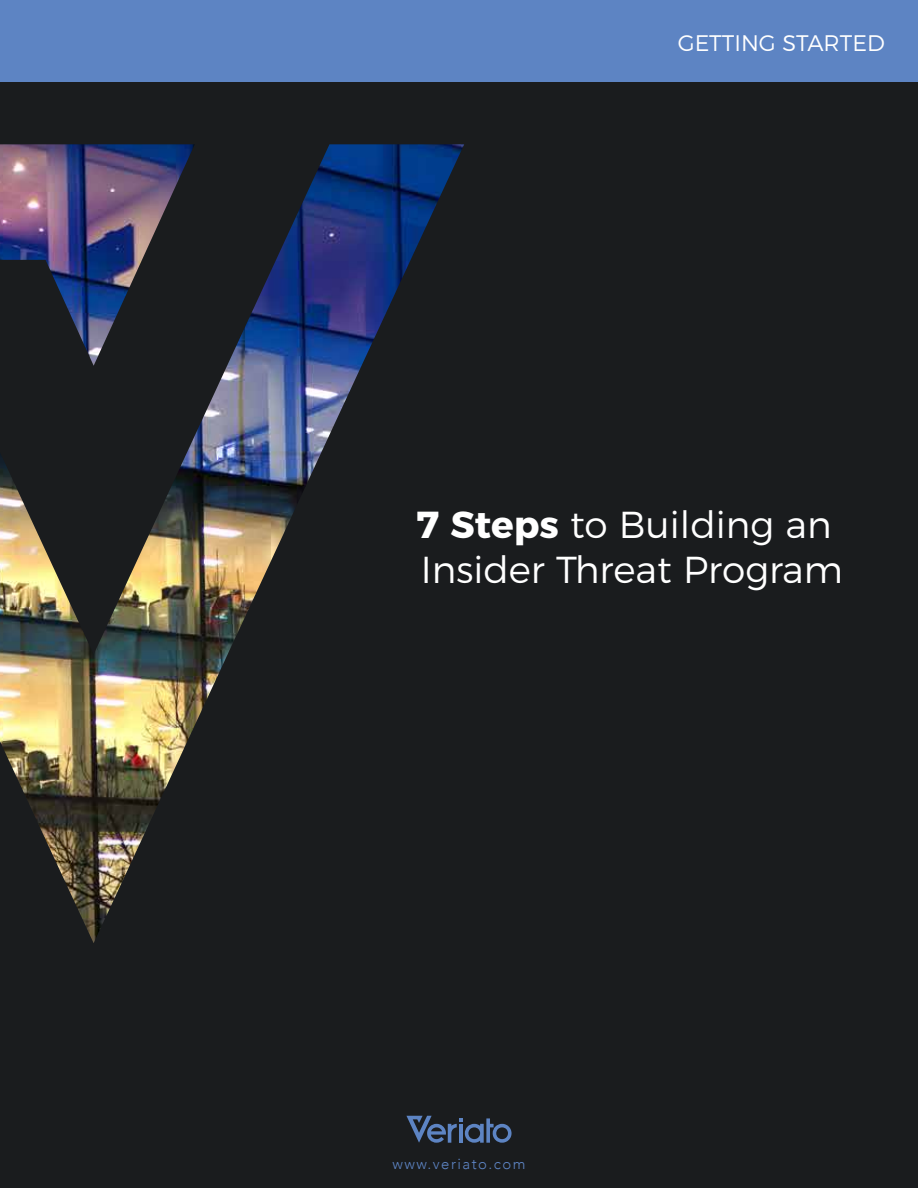
<style>
.page{position:relative;width:918px;height:1188px;background:#1a1c1e}
.page>*{position:absolute;margin:0;border:0;box-sizing:border-box;transform-origin:0 0}
.t1{font:300 37.5px/45px "Montserrat";color:#fff}
.t2{font:300 22.5px "Montserrat";color:#fff}
.t3{font:300 15px "Avenir";letter-spacing:.1em;color:#5d84c3}
.s1{font-weight:700}
</style>
<div class="page">
<svg style="left:406px;top:1116px;width:106px;height:27px"></svg>
<div style="left:0;top:0;width:918px;height:82px;background:#5d84c3"></div>
<img style="left:0;top:144px;width:464px;height:799px">
<p class="t2" style="left:678px;top:25px;width:209px">GETTING STARTED</p>
<p class="t1" style="left:416px;top:499px;width:428px"><span class="s1">7 Steps</span> to Building an<br>Insider Threat Program</p>
<p class="t3" style="left:392px;top:1155px;width:135px">www.veriato.com</p>
</div>
